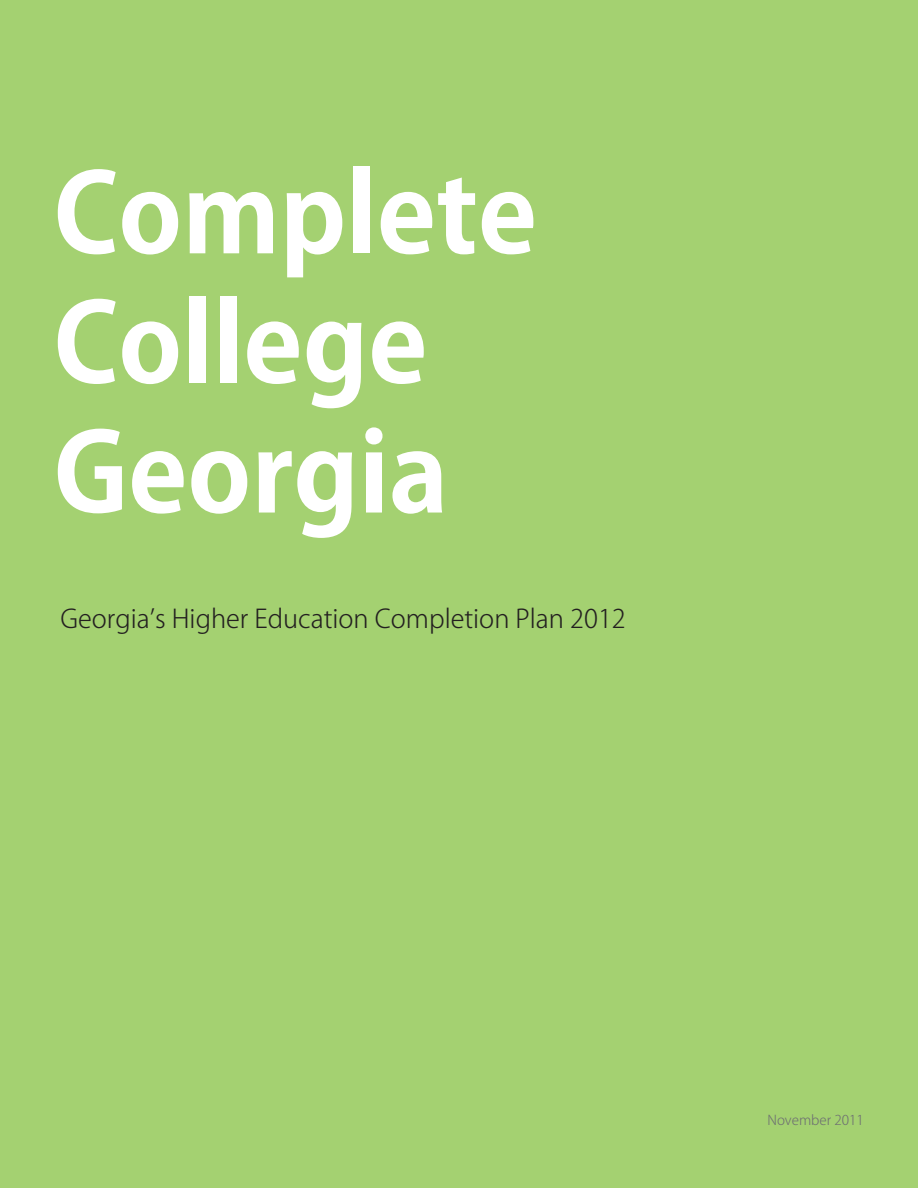
<style>
.page{position:relative;width:918px;height:1188px;background:#fff}
.page>*{position:absolute;margin:0;border:0;box-sizing:border-box;transform-origin:0 0}
.t1{font:700 108px/129.6px "Koz Go Pr 6 N";color:#fff}
.t2{font:300 25.5px "Koz Go Pr 6 N";color:#231f20}
.t3{font:300 13.5px "Koz Go Pr 6 N";color:#6d6e71}
</style>
<div class="page">
<div style="left:1px;top:1px;width:916px;height:1186px;background:#a4d171"></div>
<h1 class="t1" style="left:54px;top:151px;width:485px">Complete<br>College<br>Georgia</h1>
<p class="t2" style="left:61px;top:604px;width:567px">Georgiaʼs Higher Education Completion Plan 2012</p>
<p class="t3" style="left:767px;top:1112px;width:98px">November 2011</p>
</div>
